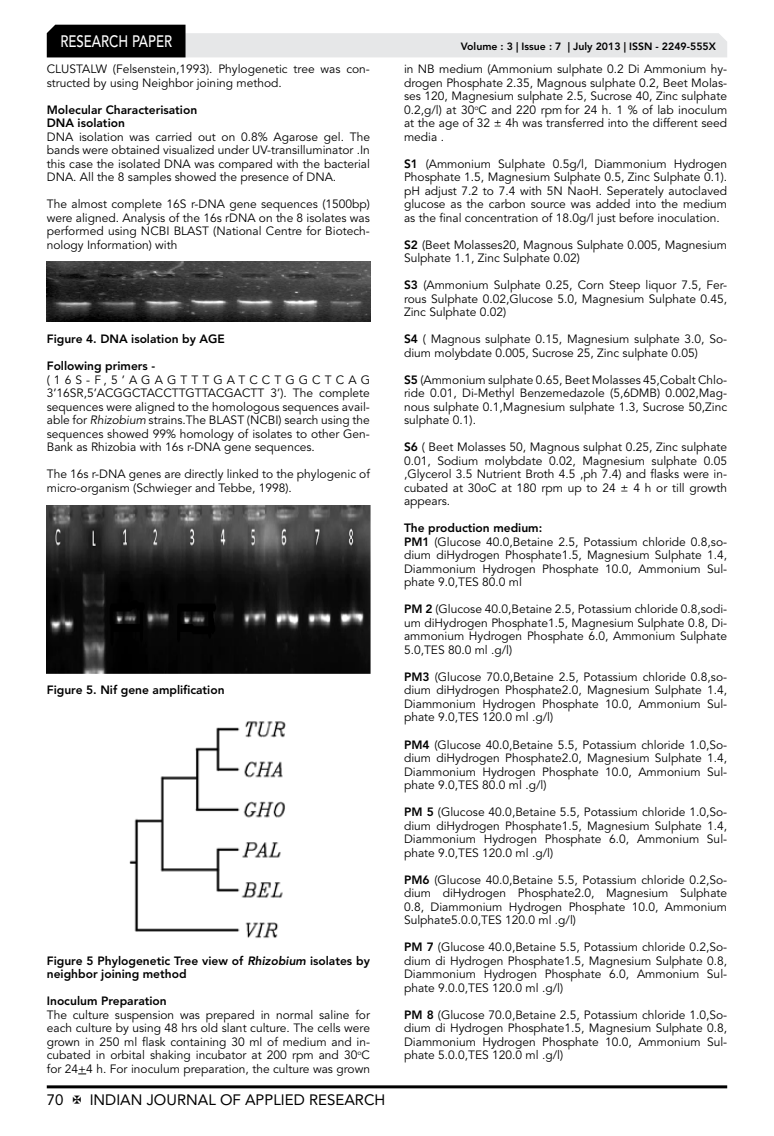
<style>
.page{position:relative;width:774px;height:1136px;background:#fff}
.page>*{position:absolute;margin:0;border:0;box-sizing:border-box;transform-origin:0 0}
.t1{font:500 16.5px "Avenir LT Std";color:#fff;scale:.8 1}
.t2{font:15px "Avenir LT Std";color:#000}
.t3{font:12px/13.5px "Avenir LT Std";color:#000;text-align:justify}
.t4{font:800 12px/13.5px "Avenir LT Std";color:#000}
.t5{font:800 10.5px "Avenir LT Std";color:#000}
.t6{font:700 6.3px "Arial";color:#000;scale:3.1 1}
.s1{font-style:italic}
.s2{font-weight:800}
</style>
<div class="page">
<hr style="left:47px;top:1085px;width:680px;height:3px;background:#000">
<svg style="left:47px;top:25px;width:680px;height:32px"></svg>
<img style="left:47px;top:261px;width:323px;height:61px">
<img style="left:47px;top:505px;width:323px;height:169px">
<img style="left:129px;top:721px;width:157px;height:217px">
<h1 class="t1" style="left:60px;top:32px;width:139px">RESEARCH PAPER</h1>
<p class="t3" style="left:47px;top:62px;width:325px">CLUSTALW (Felsenstein,1993). Phylogenetic tree was con&shy;structed by using Neighbor joining method.</p>
<p class="t4" style="left:47px;top:103px;width:152px">Molecular Characterisation<br>DNA isolation</p>
<p class="t3" style="left:47px;top:130px;width:325px">DNA isolation was carried out on 0.8% Agarose gel. The bands were obtained visualized under UV-transilluminator .In this case the isolated DNA was compared with the bacterial DNA. All the 8 samples showed the presence of DNA.</p>
<p class="t3" style="left:47px;top:197px;width:325px">The almost complete 16S r-DNA gene sequences (1500bp) were aligned. Analysis of the 16s rDNA on the 8 isolates was performed using NCBI BLAST (National Centre for Biotech&shy;nology Information) with</p>
<p class="t6" style="left:46px;top:328px;width:21px">Figure</p>
<p class="t4" style="left:47px;top:332px;width:179px">Figure 4. DNA isolation by AGE</p>
<p class="t4" style="left:47px;top:359px;width:110px">Following primers -</p>
<p class="t3" style="left:47px;top:373px;width:325px">(16S-F,5’AGAGTTTGATCCTGGCTCAG 3’16SR,5’ACGGCTACCTTGTTACGACTT 3’). The complete sequences were aligned to the homologous sequences avail&shy;able for <span class="s1">Rhizobium</span> strains.The BLAST (NCBI) search using the sequences showed 99% homology of isolates to other Gen-Bank as Rhizobia with 16s r-DNA gene sequences.</p>
<p class="t3" style="left:47px;top:467px;width:325px">The 16s r-DNA genes are directly linked to the phylogenic of micro-organism (Schwieger and Tebbe, 1998).</p>
<p class="t4" style="left:47px;top:683px;width:179px">Figure 5. Nif gene amplification</p>
<p class="t4" style="left:47px;top:953px;width:325px">Figure 5 Phylogenetic Tree view of <span class="s1">Rhizobium</span> isolates by neighbor joining method</p>
<p class="t4" style="left:47px;top:994px;width:121px">Inoculum Preparation</p>
<p class="t3" style="left:47px;top:1007px;width:325px">The culture suspension was prepared in normal saline for each culture by using 48 hrs old slant culture. The cells were grown in 250 ml flask containing 30 ml of medium and in&shy;cubated in orbital shaking incubator at 200 rpm and 30<sup>o</sup>C for 24+4 h. For inoculum preparation, the culture was grown</p>
<p class="t2" style="left:47px;top:1090px;width:18px">70</p>
<p class="t2" style="left:90px;top:1090px;width:297px">INDIAN JOURNAL OF APPLIED RESEARCH</p>
<p class="t5" style="left:461px;top:41px;width:257px">Volume : 3 | Issue : 7 | July 2013 | ISSN - 2249-555X</p>
<p class="t3" style="left:404px;top:62px;width:325px">in NB medium (Ammonium sulphate 0.2 Di Ammonium hy&shy;drogen Phosphate 2.35, Magnous sulphate 0.2, Beet Molas&shy;ses 120, Magnesium sulphate 2.5, Sucrose 40, Zinc sulphate 0.2,g/l) at 30<sup>o</sup>C and 220 rpm for 24 h. 1 % of lab inoculum at the age of 32 ± 4h was transferred into the different seed media .</p>
<p class="t3" style="left:404px;top:157px;width:325px"><span class="s2">S1</span> (Ammonium Sulphate 0.5g/l, Diammonium Hydrogen Phosphate 1.5, Magnesium Sulphate 0.5, Zinc Sulphate 0.1). pH adjust 7.2 to 7.4 with 5N NaoH. Seperately autoclaved glucose as the carbon source was added into the medium as the final concentration of 18.0g/l just before inoculation.</p>
<p class="t3" style="left:404px;top:238px;width:325px"><span class="s2">S2</span> (Beet Molasses20, Magnous Sulphate 0.005, Magnesium<br>Sulphate 1.1, Zinc Sulphate 0.02)</p>
<p class="t3" style="left:404px;top:278px;width:325px"><span class="s2">S3</span> (Ammonium Sulphate 0.25, Corn Steep liquor 7.5, Fer&shy;rous Sulphate 0.02,Glucose 5.0, Magnesium Sulphate 0.45, Zinc Sulphate 0.02)</p>
<p class="t3" style="left:404px;top:332px;width:325px"><span class="s2">S4</span> ( Magnous sulphate 0.15, Magnesium sulphate 3.0, So&shy;dium molybdate 0.005, Sucrose 25, Zinc sulphate 0.05)</p>
<p class="t3" style="left:404px;top:373px;width:325px"><span class="s2">S5</span> (Ammonium sulphate 0.65, Beet Molasses 45,Cobalt Chlo&shy;ride 0.01, Di-Methyl Benzemedazole (5,6DMB) 0.002,Mag&shy;nous sulphate 0.1,Magnesium sulphate 1.3, Sucrose 50,Zinc sulphate 0.1).</p>
<p class="t3" style="left:404px;top:440px;width:325px"><span class="s2">S6</span> ( Beet Molasses 50, Magnous sulphat 0.25, Zinc sulphate 0.01, Sodium molybdate 0.02, Magnesium sulphate 0.05 ,Glycerol 3.5 Nutrient Broth 4.5 ,ph 7.4) and flasks were in&shy;cubated at 30oC at 180 rpm up to 24 ± 4 h or till growth appears.</p>
<p class="t3" style="left:404px;top:521px;width:325px;text-align:left"><span class="s2">The production medium:<br>PM1</span> (Glucose 40.0,Betaine 2.5, Potassium chloride 0.8,so&shy;dium diHydrogen Phosphate1.5, Magnesium Sulphate 1.4, Diammonium Hydrogen Phosphate 10.0, Ammonium Sul&shy;phate 9.0,TES 80.0 ml</p>
<p class="t3" style="left:404px;top:602px;width:325px"><span class="s2">PM 2</span> (Glucose 40.0,Betaine 2.5, Potassium chloride 0.8,sodi&shy;um diHydrogen Phosphate1.5, Magnesium Sulphate 0.8, Di&shy;ammonium Hydrogen Phosphate 6.0, Ammonium Sulphate 5.0,TES 80.0 ml .g/l)</p>
<p class="t3" style="left:404px;top:670px;width:325px"><span class="s2">PM3</span> (Glucose 70.0,Betaine 2.5, Potassium chloride 0.8,so&shy;dium diHydrogen Phosphate2.0, Magnesium Sulphate 1.4, Diammonium Hydrogen Phosphate 10.0, Ammonium Sul&shy;phate 9.0,TES 120.0 ml .g/l)</p>
<p class="t3" style="left:404px;top:737px;width:325px"><span class="s2">PM4</span> (Glucose 40.0,Betaine 5.5, Potassium chloride 1.0,So&shy;dium diHydrogen Phosphate2.0, Magnesium Sulphate 1.4, Diammonium Hydrogen Phosphate 10.0, Ammonium Sul&shy;phate 9.0,TES 80.0 ml .g/l)</p>
<p class="t3" style="left:404px;top:805px;width:325px"><span class="s2">PM 5</span> (Glucose 40.0,Betaine 5.5, Potassium chloride 1.0,So&shy;dium diHydrogen Phosphate1.5, Magnesium Sulphate 1.4, Diammonium Hydrogen Phosphate 6.0, Ammonium Sul&shy;phate 9.0,TES 120.0 ml .g/l)</p>
<p class="t3" style="left:404px;top:872px;width:325px"><span class="s2">PM6</span> (Glucose 40.0,Betaine 5.5, Potassium chloride 0.2,So&shy;dium diHydrogen Phosphate2.0, Magnesium Sulphate 0.8, Diammonium Hydrogen Phosphate 10.0, Ammonium Sulphate5.0.0,TES 120.0 ml .g/l)</p>
<p class="t3" style="left:404px;top:940px;width:325px"><span class="s2">PM 7</span> (Glucose 40.0,Betaine 5.5, Potassium chloride 0.2,So&shy;dium di Hydrogen Phosphate1.5, Magnesium Sulphate 0.8, Diammonium Hydrogen Phosphate 6.0, Ammonium Sul&shy;phate 9.0.0,TES 120.0 ml .g/l)</p>
<p class="t3" style="left:404px;top:1007px;width:325px"><span class="s2">PM 8</span> (Glucose 70.0,Betaine 2.5, Potassium chloride 1.0,So&shy;dium di Hydrogen Phosphate1.5, Magnesium Sulphate 0.8, Diammonium Hydrogen Phosphate 10.0, Ammonium Sul&shy;phate 5.0.0,TES 120.0 ml .g/l)</p>
</div>
